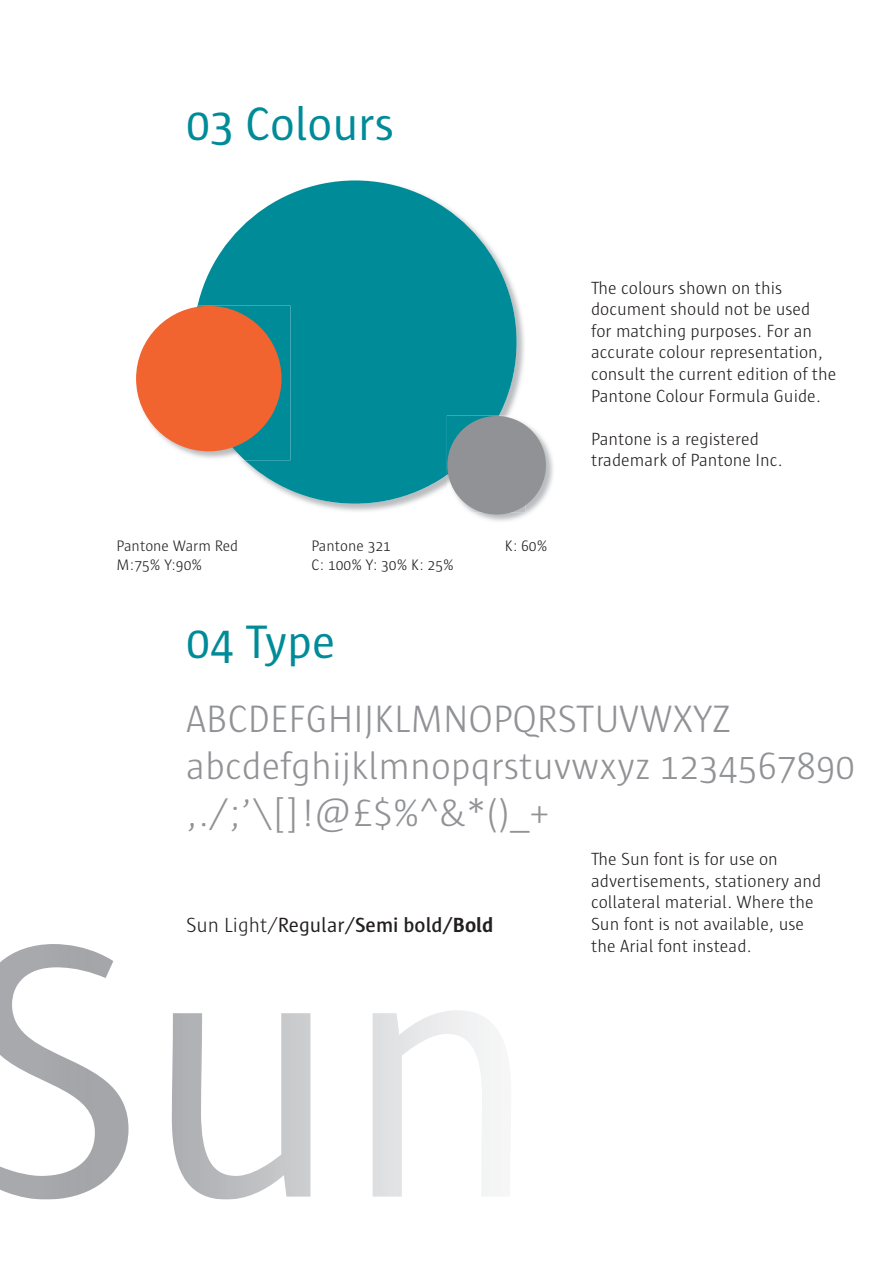
<style>
.page{position:relative;width:893px;height:1263px;background:#fff}
.page>*{position:absolute;margin:0;border:0;box-sizing:border-box;transform-origin:0 0}
.t1{font:48px "Sun";color:#008b98}
.t2{font:300 39px/46.8px "Sun";color:#919295}
.t3{font:300 21px "Sun";color:#231f20}
.t4{font:300 18px/21.6px "Sun";color:#231f20}
.t5{font:300 15.6px/18.6px "Sun";color:#231f20}
.s1{font-weight:400}
.s2{font-weight:600}
.s3{font-weight:700}
</style>
<div class="page">
<img style="left:0;top:944px;width:497px;height:255px">
<img style="left:199px;top:182px;width:325px;height:329px">
<div style="left:193px;top:180px;width:324px;height:324px;background:#008b98;border-radius:50%"></div>
<img style="left:136px;top:307px;width:57px;height:149px">
<img style="left:193px;top:305px;width:97px;height:155px">
<div style="left:136px;top:306px;width:145px;height:145px;background:#f2642f;border-radius:50%"></div>
<img style="left:473px;top:424px;width:80px;height:97px">
<img style="left:447px;top:416px;width:79px;height:97px">
<img style="left:447px;top:416px;width:42px;height:59px">
<div style="left:447px;top:416px;width:99px;height:99px;background:#919295;border-radius:50%"></div>
<h1 class="t1" style="left:186px;top:98px;width:209px">03 Colours</h1>
<p class="t5" style="left:117px;top:537px;width:123px">Pantone Warm Red<br>M:75% Y:90%</p>
<p class="t5" style="left:311px;top:537px;width:144px">Pantone 321<br>C: 100% Y: 30% K: 25%</p>
<p class="t5" style="left:505px;top:537px;width:44px">K: 60%</p>
<p class="t4" style="left:591px;top:277px;width:247px">The colours shown on this document should not be used<br>for matching purposes. For an accurate colour representation, consult the current edition of the<br>Pantone Colour Formula Guide.</p>
<p class="t4" style="left:591px;top:428px;width:193px">Pantone is a registered trademark of Pantone Inc.</p>
<h1 class="t1" style="left:186px;top:617px;width:151px">04 Type</h1>
<h2 class="t2" style="left:186px;top:696px;width:670px">ABCDEFGHIJKLMNOPQRSTUVWXYZ abcdefghijklmnopqrstuvwxyz 1234567890 ,./;’\[]!@£$%^&amp;*()_+</h2>
<p class="t3" style="left:186px;top:913px;width:309px">Sun Light/<span class="s1">Regular/</span><span class="s2">Semi bold/</span><span class="s3">Bold</span></p>
<p class="t4" style="left:591px;top:848px;width:232px">The Sun font is for use on advertisements, stationery and collateral material. Where the<br>Sun font is not available, use the Arial font instead.</p>
</div>
